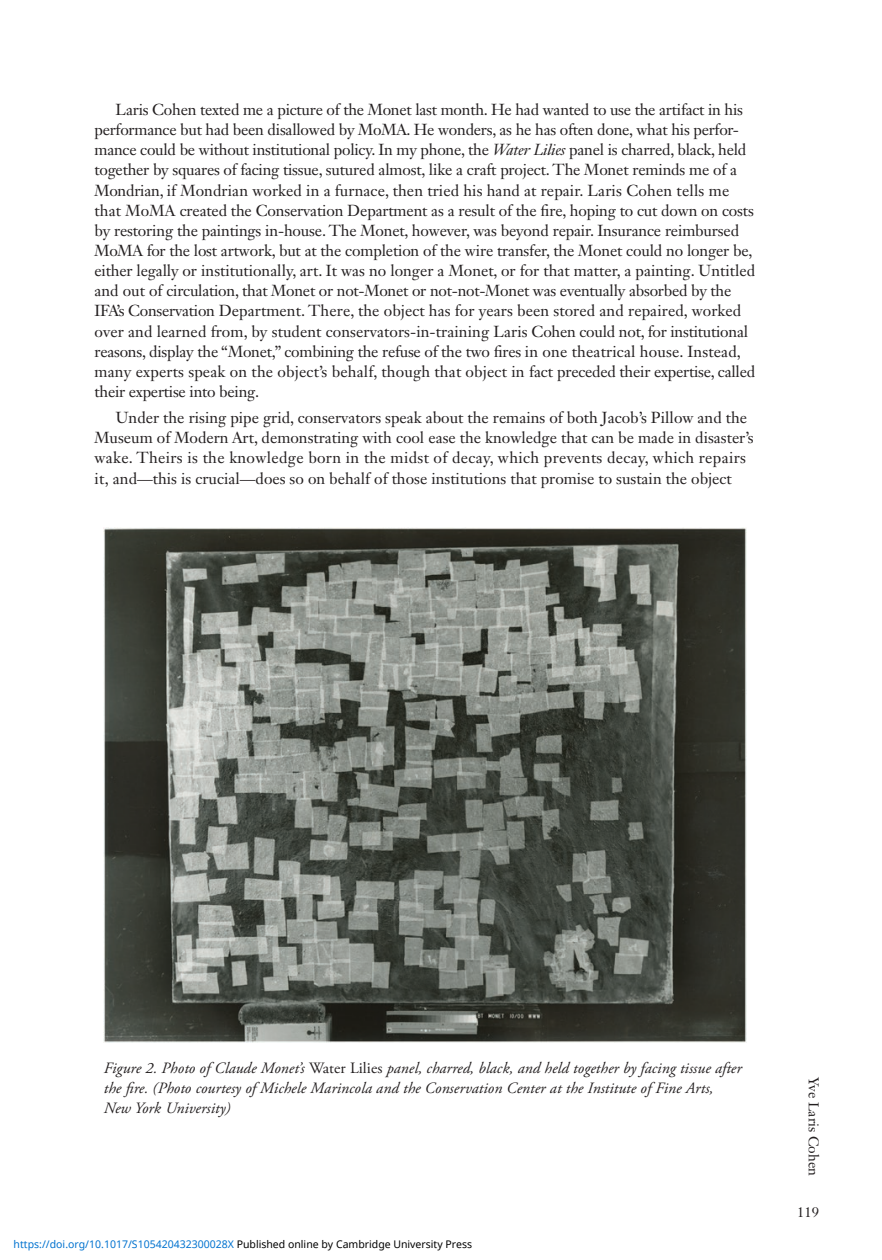
<style>
.page{position:relative;width:882px;height:1260px;background:#fff}
.page>*{position:absolute;margin:0;border:0;box-sizing:border-box;transform-origin:0 0}
.t1{font:15.75px/20.1px "Janson Text LT Std";letter-spacing:-.01em;color:#231f20}
.t2{font:italic 15.75px/20.1px "Adobe Garamond Pro";letter-spacing:.005em;color:#231f20}
.t3{font:14px "Janson Text LT Std";color:#231f20}
.t4{font:10.5px "Noto Sans";color:#0172cf}
.s1{font-style:italic}
.s2{font-style:normal}
.s3{color:#000}
</style>
<div class="page">
<img style="left:104px;top:527px;width:643px;height:515px">
<p class="t1" style="left:94px;top:99px;width:662px;text-indent:21px">Laris Cohen texted me a picture of the Monet last month. He had wanted to use the artifact in his performance but had been disallowed by MoMA. He wonders, as he has often done, what his perfor&shy;mance could be without institutional policy. In my phone, the <span class="s1">Water Lilies</span> panel is charred, black, held together by squares of facing tissue, sutured almost, like a craft project. The Monet reminds me of a Mondrian, if Mondrian worked in a furnace, then tried his hand at repair. Laris Cohen tells me that MoMA created the Conservation Department as a result of the fire, hoping to cut down on costs by restoring the paintings in-house. The Monet, however, was beyond repair. Insurance reimbursed MoMA for the lost artwork, but at the completion of the wire transfer, the Monet could no longer be, either legally or institutionally, art. It was no longer a Monet, or for that matter, a painting. Untitled and out of circulation, that Monet or not-Monet or not-not-Monet was eventually absorbed by the IFA’s Conservation Department. There, the object has for years been stored and repaired, worked over and learned from, by student conservators-in-training Laris Cohen could not, for institutional reasons, display the “Monet,” combining the refuse of the two fires in one theatrical house. Instead, many experts speak on the object’s behalf, though that object in fact preceded their expertise, called their expertise into being.</p>
<p class="t1" style="left:94px;top:408px;width:661px;text-indent:21px">Under the rising pipe grid, conservators speak about the remains of both Jacob’s Pillow and the Museum of Modern Art, demonstrating with cool ease the knowledge that can be made in disaster’s wake. Theirs is the knowledge born in the midst of decay, which prevents decay, which repairs it, and—this is crucial—does so on behalf of those institutions that promise to sustain the object</p>
<p class="t2" style="left:104px;top:1058px;width:639px">Figure 2. Photo of Claude Monet’s <span class="s2">Water Lilies</span> panel, charred, black, and held together by facing tissue after the fire. (Photo courtesy of Michele Marincola and the Conservation Center at the Institute of Fine Arts,<br>New York University)</p>
<p class="t4" style="left:14px;top:1236px;width:460px">https://doi.org/10.1017/S105420432300028X <span class="s3">Published online by Cambridge University Press</span></p>
<p class="t3" style="left:823px;top:1077px;width:101px;rotate:90deg">Yve Laris Cohen</p>
<p class="t3" style="left:797px;top:1204px;width:23px">119</p>
</div>
